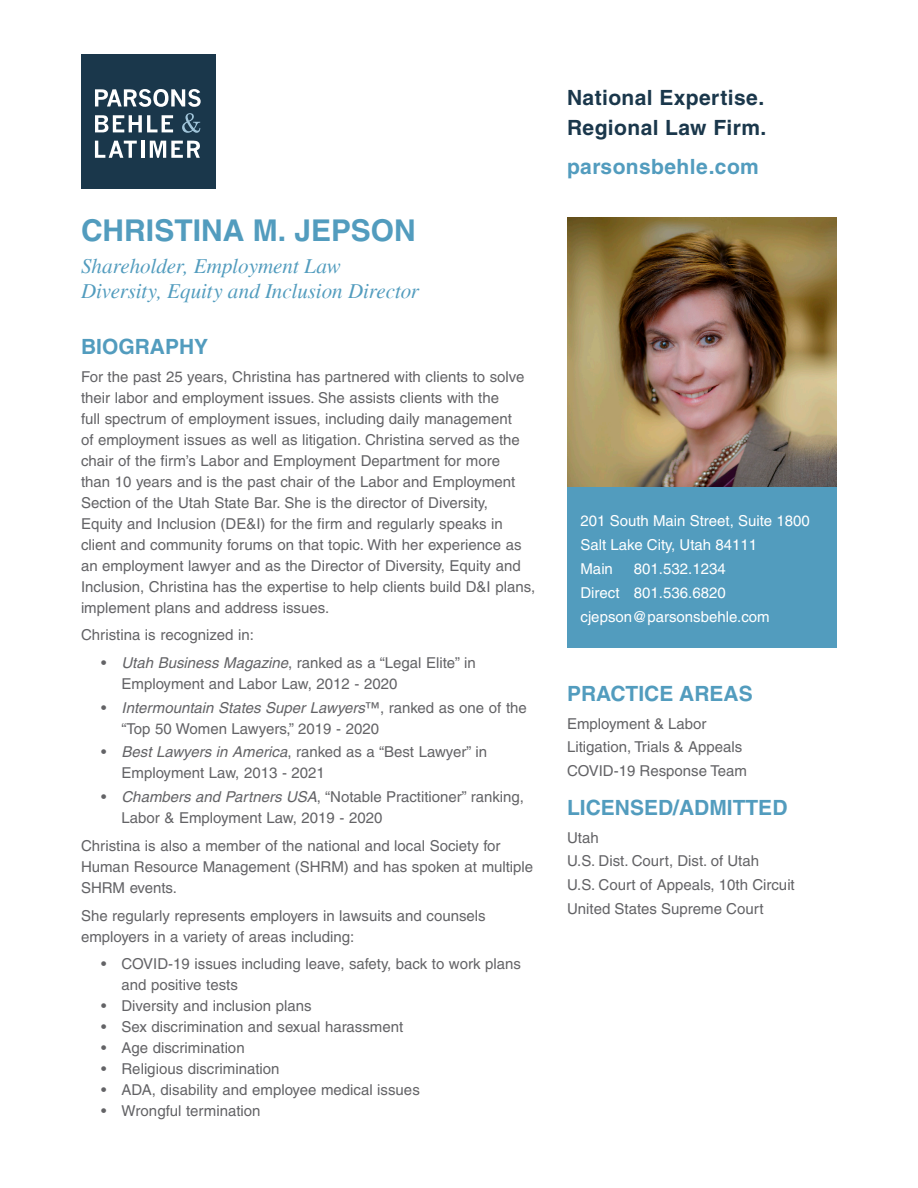
<style>
.page{position:relative;width:918px;height:1188px;background:#fff}
.page>*{position:absolute;margin:0;border:0;box-sizing:border-box;transform-origin:0 0}
.t1{font:700 30px "Helvetica CE";color:#529cbe}
.t2{font:italic 21px/25.2px "Times";letter-spacing:-.005em;color:#529cbe}
.t3{font:700 21px "Helvetica CE";color:#529cbe}
.t4{font:700 21px "Helvetica CE";letter-spacing:.02em;color:#1a374b}
.t5{font:700 21px "Helvetica CE";letter-spacing:.02em;color:#529cbe}
.body_text{font:15px/21px "Helvetica CE";color:#636366}
.t6{font:15px "Helvetica CE";color:#fff}
.s1{font-style:italic}
</style>
<div class="page">
<div style="left:81px;top:54px;width:135px;height:135px;background:#1a374b"></div>
<svg style="left:95px;top:89px;width:106px;height:18px"></svg>
<svg style="left:95px;top:115px;width:78px;height:17px"></svg>
<svg style="left:182px;top:113px;width:18px;height:20px"></svg>
<svg style="left:95px;top:141px;width:42px;height:17px"></svg>
<hr style="left:141px;top:141px;width:3px;height:17px;background:#fff">
<svg style="left:150px;top:141px;width:50px;height:17px"></svg>
<img style="left:567px;top:217px;width:270px;height:270px">
<div style="left:567px;top:487px;width:270px;height:161px;background:#529cbe"></div>
<p class="t1" style="left:81px;top:212px;width:336px">CHRISTINA M. JEPSON</p>
<p class="t2" style="left:81px;top:253px;width:340px">Shareholder, Employment Law<br>Diversity, Equity and Inclusion Director</p>
<p class="t3" style="left:81px;top:334px;width:129px">BIOGRAPHY</p>
<p class="body_text" style="left:81px;top:366px;width:456px">For the past 25 years, Christina has partnered with clients to solve their labor and employment issues. She assists clients with the<br>full spectrum of employment issues, including daily management<br>of employment issues as well as litigation. Christina served as the chair of the firm’s Labor and Employment Department for more<br>than 10 years and is the past chair of the Labor and Employment Section of the Utah State Bar. She is the director of Diversity,<br>Equity and Inclusion (DE&amp;I) for the firm and regularly speaks in client and community forums on that topic. With her experience as an employment lawyer and as the Director of Diversity, Equity and Inclusion, Christina has the expertise to help clients build D&amp;I plans, implement plans and address issues.</p>
<p class="body_text" style="left:81px;top:624px;width:174px">Christina is recognized in:</p>
<p class="body_text" style="left:122px;top:652px;width:356px;text-indent:-20px">• <span class="s1">Utah Business Magazine</span>, ranked as a “Legal Elite” in<br>Employment and Labor Law, 2012 - 2020</p>
<p class="body_text" style="left:122px;top:697px;width:407px;text-indent:-20px">• <span class="s1">Intermountain States Super Lawyers</span>™, ranked as one of the “Top 50 Women Lawyers,” 2019 - 2020</p>
<p class="body_text" style="left:122px;top:742px;width:367px;text-indent:-20px">• <span class="s1">Best Lawyers in America</span>, ranked as a “Best Lawyer” in<br>Employment Law, 2013 - 2021</p>
<p class="body_text" style="left:122px;top:786px;width:404px;text-indent:-20px">• <span class="s1">Chambers and Partners USA</span>, “Notable Practitioner” ranking,<br>Labor &amp; Employment Law, 2019 - 2020</p>
<p class="body_text" style="left:81px;top:835px;width:454px">Christina is also a member of the national and local Society for<br>Human Resource Management (SHRM) and has spoken at multiple<br>SHRM events.</p>
<p class="body_text" style="left:81px;top:905px;width:406px">She regularly represents employers in lawsuits and counsels employers in a variety of areas including:</p>
<p class="body_text" style="left:122px;top:954px;width:401px;text-indent:-20px">• COVID-19 issues including leave, safety, back to work plans and positive tests</p>
<p class="body_text" style="left:101px;top:996px;width:212px">• Diversity and inclusion plans</p>
<p class="body_text" style="left:101px;top:1017px;width:304px">• Sex discrimination and sexual harassment</p>
<p class="body_text" style="left:101px;top:1038px;width:145px">• Age discrimination</p>
<p class="body_text" style="left:101px;top:1059px;width:180px">• Religious discrimination</p>
<p class="body_text" style="left:101px;top:1080px;width:320px">• ADA, disability and employee medical issues</p>
<p class="body_text" style="left:101px;top:1101px;width:161px">• Wrongful termination</p>
<p class="t4" style="left:567px;top:85px;width:199px">National Expertise.</p>
<p class="t4" style="left:567px;top:115px;width:201px">Regional Law Firm.</p>
<p class="t5" style="left:567px;top:153px;width:193px">parsonsbehle.com</p>
<p class="t6" style="left:580px;top:512px;width:231px">201 South Main Street, Suite 1800</p>
<p class="t6" style="left:580px;top:536px;width:178px">Salt Lake City, Utah 84111</p>
<p class="t6" style="left:580px;top:560px;width:34px">Main</p>
<p class="t6" style="left:580px;top:584px;width:41px">Direct</p>
<p class="t6" style="left:580px;top:608px;width:191px">cjepson@parsonsbehle.com</p>
<p class="t6" style="left:634px;top:560px;width:93px">801.532.1234</p>
<p class="t6" style="left:634px;top:584px;width:93px">801.536.6820</p>
<p class="t3" style="left:567px;top:681px;width:187px">PRACTICE AREAS</p>
<p class="body_text" style="left:567px;top:713px;width:141px">Employment &amp; Labor</p>
<p class="body_text" style="left:567px;top:737px;width:177px">Litigation, Trials &amp; Appeals</p>
<p class="body_text" style="left:567px;top:760px;width:182px">COVID-19 Response Team</p>
<p class="t3" style="left:567px;top:795px;width:222px">LICENSED/ADMITTED</p>
<p class="body_text" style="left:567px;top:827px;width:33px">Utah</p>
<p class="body_text" style="left:567px;top:850px;width:194px">U.S. Dist. Court, Dist. of Utah</p>
<p class="body_text" style="left:567px;top:874px;width:229px">U.S. Court of Appeals, 10th Circuit</p>
<p class="body_text" style="left:567px;top:898px;width:198px">United States Supreme Court</p>
</div>
